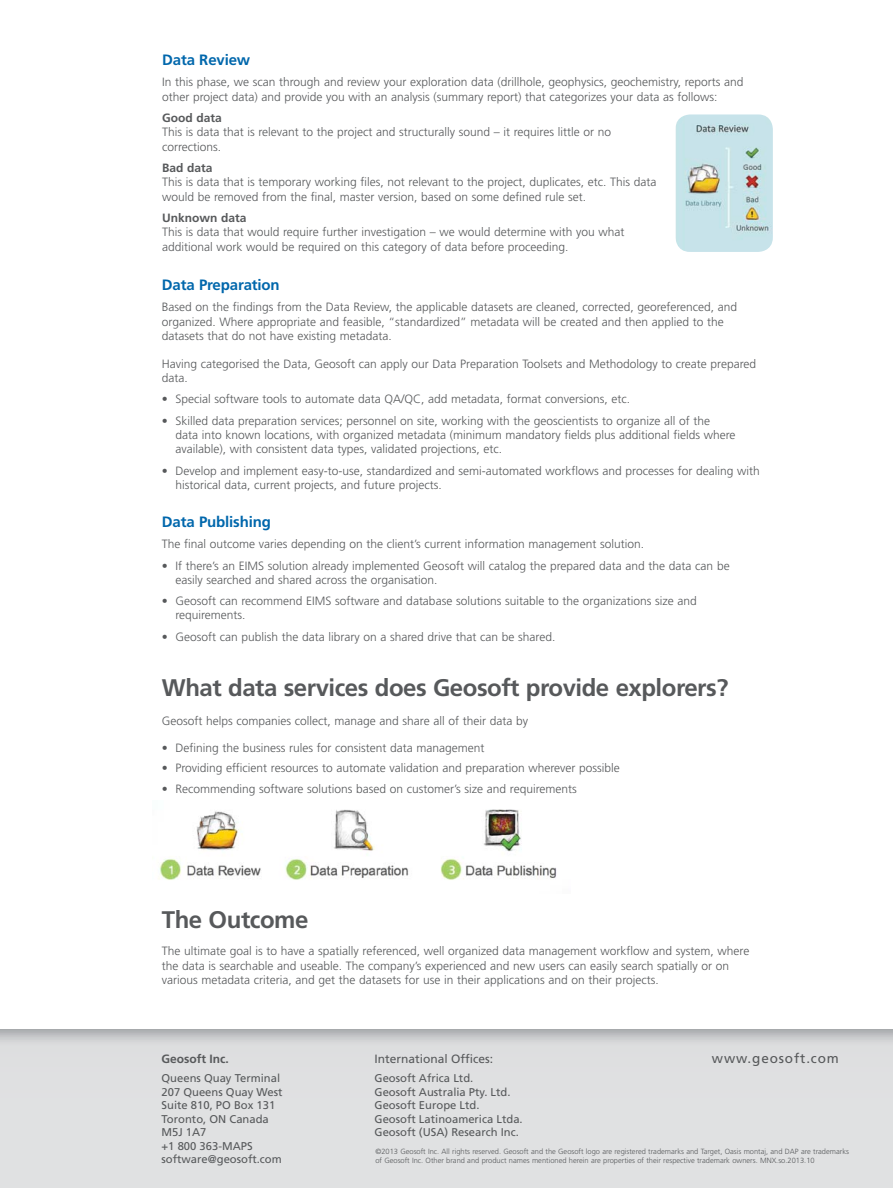
<style>
.page{position:relative;width:893px;height:1188px;background:#fff}
.page>*{position:absolute;margin:0;border:0;box-sizing:border-box;transform-origin:0 0}
.t1{font:700 24px "Frutiger LT Std";letter-spacing:-.02em;color:#57595b}
.t2{font:700 15px "Frutiger LT Std";letter-spacing:-.01em;color:#0067ac}
.t3{font:13.5px "Frutiger LT Std";letter-spacing:.065em;color:#57595b}
.t4{font:300 12px/14.4px "Frutiger LT Std";color:#57595b}
.t5{font:700 12px "Frutiger LT Std";color:#57595b}
.t6{font:12px "Frutiger LT Std";color:#57595b}
.t7{font:11.25px/13.5px "Frutiger LT Std";color:#57595b}
.t8{font:300 7.5px/9px "Frutiger LT Std";color:#57595b}
</style>
<div class="page">
<svg style="left:0;top:1029px;width:893px;height:159px;background:#dcddde"></svg>
<img style="left:158px;top:809px;width:399px;height:71px">
<img style="left:675px;top:114px;width:98px;height:138px">
<p class="t2" style="left:162px;top:51px;width:90px">Data Review</p>
<p class="t4" style="left:162px;top:75px;width:583px">In this phase, we scan through and review your exploration data (drillhole, geophysics, geochemistry, reports and other project data) and provide you with an analysis (summary report) that categorizes your data as follows:</p>
<p class="t5" style="left:162px;top:111px;width:61px">Good data</p>
<p class="t4" style="left:162px;top:125px;width:450px">This is data that is relevant to the project and structurally sound – it requires little or no corrections.</p>
<p class="t5" style="left:162px;top:161px;width:52px">Bad data</p>
<p class="t4" style="left:162px;top:175px;width:496px">This is data that is temporary working files, not relevant to the project, duplicates, etc. This data would be removed from the final, master version, based on some defined rule set.</p>
<p class="t5" style="left:162px;top:211px;width:86px">Unknown data</p>
<p class="t4" style="left:162px;top:225px;width:464px">This is data that would require further investigation – we would determine with you what additional work would be required on this category of data before proceeding.</p>
<p class="t2" style="left:162px;top:276px;width:119px">Data Preparation</p>
<p class="t4" style="left:162px;top:300px;width:577px">Based on the findings from the Data Review, the applicable datasets are cleaned, corrected, georeferenced, and organized. Where appropriate and feasible, “standardized” metadata will be created and then applied to the datasets that do not have existing metadata.</p>
<p class="t4" style="left:162px;top:357px;width:596px">Having categorised the Data, Geosoft can apply our Data Preparation Toolsets and Methodology to create prepared data.</p>
<p class="t4" style="left:162px;top:392px;width:470px">• Special software tools to automate data QA/QC, add metadata, format conversions, etc.</p>
<p class="t4" style="left:175px;top:413px;width:562px;text-indent:-14px">• Skilled data preparation services; personnel on site, working with the geoscientists to organize all of the data into known locations, with organized metadata (minimum mandatory fields plus additional fields where available), with consistent data types, validated projections, etc.</p>
<p class="t4" style="left:175px;top:463px;width:586px;text-indent:-14px">• Develop and implement easy-to-use, standardized and semi-automated workflows and processes for dealing with historical data, current projects, and future projects.</p>
<p class="t2" style="left:162px;top:513px;width:111px">Data Publishing</p>
<p class="t4" style="left:162px;top:537px;width:484px">The final outcome varies depending on the client’s current information management solution.</p>
<p class="t4" style="left:175px;top:558px;width:556px;text-indent:-14px">• If there’s an EIMS solution already implemented Geosoft will catalog the prepared data and the data can be easily searched and shared across the organisation.</p>
<p class="t4" style="left:175px;top:594px;width:523px;text-indent:-14px">• Geosoft can recommend EIMS software and database solutions suitable to the organizations size and requirements.</p>
<p class="t4" style="left:162px;top:629px;width:395px">• Geosoft can publish the data library on a shared drive that can be shared.</p>
<h1 class="t1" style="left:162px;top:674px;width:568px">What data services does Geosoft provide explorers?</h1>
<p class="t4" style="left:162px;top:713px;width:368px">Geosoft helps companies collect, manage and share all of their data by</p>
<p class="t4" style="left:162px;top:741px;width:324px">• Defining the business rules for consistent data management</p>
<p class="t4" style="left:162px;top:761px;width:459px">• Providing efficient resources to automate validation and preparation wherever possible</p>
<p class="t4" style="left:162px;top:781px;width:416px">• Recommending software solutions based on customer’s size and requirements</p>
<h1 class="t1" style="left:162px;top:905px;width:148px">The Outcome</h1>
<p class="t4" style="left:162px;top:944px;width:589px">The ultimate goal is to have a spatially referenced, well organized data management workflow and system, where the data is searchable and useable. The company’s experienced and new users can easily search spatially or on various metadata criteria, and get the datasets for use in their applications and on their projects.</p>
<p class="t5" style="left:162px;top:1052px;width:69px">Geosoft Inc.</p>
<p class="t7" style="left:162px;top:1072px;width:122px">Queens Quay Terminal<br>207 Queens Quay West<br>Suite 810, PO Box 131<br>Toronto, ON Canada<br>M5J 1A7<br>+1 800 363-MAPS software@geosoft.com</p>
<p class="t3" style="left:712px;top:1051px;width:129px">www.geosoft.com</p>
<p class="t6" style="left:375px;top:1052px;width:120px">International Offices:</p>
<p class="t7" style="left:375px;top:1072px;width:150px">Geosoft Africa Ltd.<br>Geosoft Australia Pty. Ltd.<br>Geosoft Europe Ltd.<br>Geosoft Latinoamerica Ltda.<br>Geosoft (USA) Research Inc.</p>
<p class="t8" style="left:375px;top:1147px;width:475px">©2013 Geosoft Inc. All rights reserved. Geosoft and the Geosoft logo are registered trademarks and Target, Oasis montaj, and DAP are trademarks of Geosoft Inc. Other brand and product names mentioned herein are properties of their respective trademark owners. MNX.so.2013.10</p>
</div>
